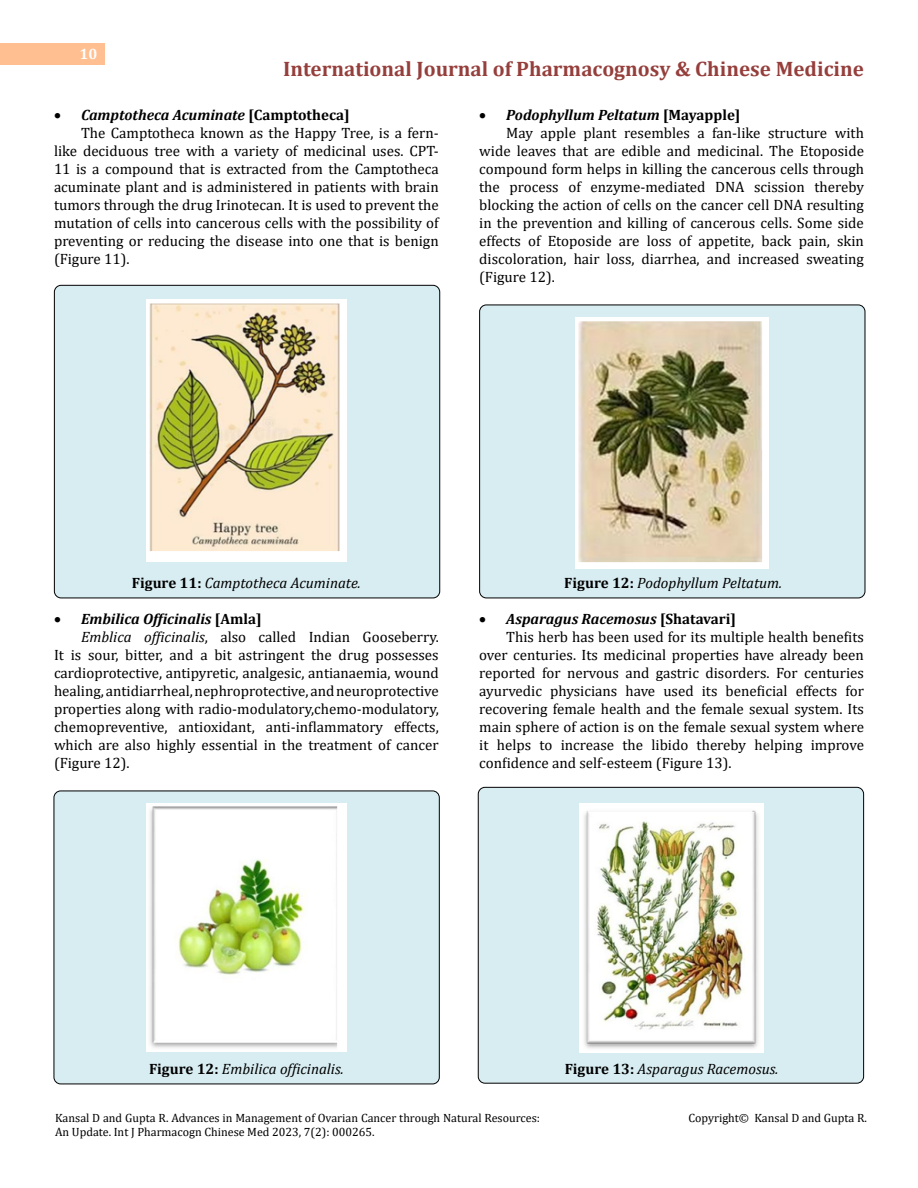
<style>
.page{position:relative;width:918px;height:1188px;background:#fff}
.page>*{position:absolute;margin:0;border:0;box-sizing:border-box;transform-origin:0 0}
.t1{font:700 21px "Cambria";color:#953f3c}
.t2{font:15px "Cambria";color:#000}
.t3{font:italic 700 15px "Cambria";color:#000}
.t4{font:italic 15px "Cambria";color:#000}
.t5{font:700 15px "Cambria";color:#fff}
.t6{font:12px/14.4px "Cambria";color:#000}
.s1{font-style:normal}
.s2{font-weight:700;font-style:normal}
.s3{font-style:italic}
</style>
<div class="page">
<div style="left:0;top:43px;width:105px;height:21px;background:#ffbf91"></div>
<div style="left:478px;top:787px;width:386px;height:296px;background:#d8edf2;border-radius:7px"></div>
<div style="left:478px;top:787px;width:386px;height:297px;border:1px solid #000;border-radius:7px"></div>
<div style="left:480px;top:305px;width:385px;height:293px;background:#d8edf2;border-radius:7px"></div>
<div style="left:479px;top:305px;width:386px;height:293px;border:1px solid #000;border-radius:7px"></div>
<div style="left:54px;top:791px;width:385px;height:293px;background:#d8edf2;border-radius:7px"></div>
<div style="left:54px;top:791px;width:386px;height:293px;border:1px solid #000;border-radius:7px"></div>
<div style="left:54px;top:285px;width:386px;height:313px;background:#d8edf2;border-radius:7px"></div>
<div style="left:54px;top:285px;width:386px;height:313px;border:1px solid #000;border-radius:7px"></div>
<img style="left:147px;top:300px;width:199px;height:262px">
<img style="left:146px;top:804px;width:201px;height:248px">
<img style="left:575px;top:318px;width:193px;height:251px">
<img style="left:580px;top:804px;width:184px;height:249px">
<p class="t5" style="left:80px;top:44px;width:19px">10</p>
<h1 class="t1" style="left:283px;top:54px;width:582px">International Journal of Pharmacognosy &amp; Chinese Medicine</h1>
<p class="t3" style="left:54px;top:104px;width:297px">• Camptotheca Acuminate <span class="s1">[Camptotheca]</span></p>
<p class="t2" style="left:81px;top:124px;width:359px">The Camptotheca known as the Happy Tree, is a fern-</p>
<p class="t2" style="left:54px;top:142px;width:386px">like deciduous tree with a variety of medicinal uses. CPT-</p>
<p class="t2" style="left:54px;top:160px;width:386px">11 is a compound that is extracted from the Camptotheca</p>
<p class="t2" style="left:54px;top:178px;width:386px">acuminate plant and is administered in patients with brain</p>
<p class="t2" style="left:54px;top:196px;width:386px">tumors through the drug Irinotecan. It is used to prevent the</p>
<p class="t2" style="left:54px;top:214px;width:386px">mutation of cells into cancerous cells with the possibility of</p>
<p class="t2" style="left:54px;top:232px;width:386px">preventing or reducing the disease into one that is benign</p>
<p class="t2" style="left:54px;top:250px;width:77px">(Figure 11).</p>
<p class="t3" style="left:479px;top:104px;width:263px">• Podophyllum Peltatum <span class="s1">[Mayapple]</span></p>
<p class="t2" style="left:506px;top:124px;width:359px">May apple plant resembles a fan-like structure with</p>
<p class="t2" style="left:479px;top:142px;width:386px">wide leaves that are edible and medicinal. The Etoposide</p>
<p class="t2" style="left:479px;top:160px;width:386px">compound form helps in killing the cancerous cells through</p>
<p class="t2" style="left:479px;top:178px;width:386px">the process of enzyme-mediated DNA scission thereby</p>
<p class="t2" style="left:479px;top:196px;width:386px">blocking the action of cells on the cancer cell DNA resulting</p>
<p class="t2" style="left:479px;top:214px;width:386px">in the prevention and killing of cancerous cells. Some side</p>
<p class="t2" style="left:479px;top:232px;width:386px">effects of Etoposide are loss of appetite, back pain, skin</p>
<p class="t2" style="left:479px;top:250px;width:386px">discoloration, hair loss, diarrhea, and increased sweating</p>
<p class="t2" style="left:479px;top:268px;width:77px">(Figure 12).</p>
<p class="t4" style="left:132px;top:572px;width:230px"><span class="s2">Figure 11:</span> Camptotheca Acuminate.</p>
<p class="t3" style="left:54px;top:608px;width:209px">• Embilica Officinalis <span class="s1">[Amla]</span></p>
<p class="t2" style="left:81px;top:628px;width:359px"><span class="s3">Emblica officinalis</span>, also called Indian Gooseberry.</p>
<p class="t2" style="left:54px;top:646px;width:386px">It is sour, bitter, and a bit astringent the drug possesses</p>
<p class="t2" style="left:54px;top:664px;width:386px">cardioprotective, antipyretic, analgesic, antianaemia, wound</p>
<p class="t2" style="left:54px;top:682px;width:386px">healing, antidiarrheal, nephroprotective, and neuroprotective</p>
<p class="t2" style="left:54px;top:700px;width:386px">properties along with radio-modulatory,chemo-modulatory,</p>
<p class="t2" style="left:54px;top:718px;width:386px">chemopreventive, antioxidant, anti-inflammatory effects,</p>
<p class="t2" style="left:54px;top:736px;width:386px">which are also highly essential in the treatment of cancer</p>
<p class="t2" style="left:54px;top:754px;width:77px">(Figure 12).</p>
<p class="t4" style="left:564px;top:572px;width:219px"><span class="s2">Figure 12:</span> Podophyllum Peltatum.</p>
<p class="t3" style="left:479px;top:608px;width:258px">• Asparagus Racemosus <span class="s1">[Shatavari]</span></p>
<p class="t2" style="left:506px;top:628px;width:359px">This herb has been used for its multiple health benefits</p>
<p class="t2" style="left:479px;top:646px;width:386px">over centuries. Its medicinal properties have already been</p>
<p class="t2" style="left:479px;top:664px;width:386px">reported for nervous and gastric disorders. For centuries</p>
<p class="t2" style="left:479px;top:682px;width:386px">ayurvedic physicians have used its beneficial effects for</p>
<p class="t2" style="left:479px;top:700px;width:386px">recovering female health and the female sexual system. Its</p>
<p class="t2" style="left:479px;top:718px;width:386px">main sphere of action is on the female sexual system where</p>
<p class="t2" style="left:479px;top:736px;width:386px">it helps to increase the libido thereby helping improve</p>
<p class="t2" style="left:479px;top:754px;width:254px">confidence and self-esteem (Figure 13).</p>
<p class="t4" style="left:149px;top:1058px;width:196px"><span class="s2">Figure 12:</span> Embilica officinalis.</p>
<p class="t4" style="left:565px;top:1058px;width:215px"><span class="s2">Figure 13:</span> Asparagus Racemosus.</p>
<p class="t6" style="left:55px;top:1111px;width:486px">Kansal D and Gupta R. Advances in Management of Ovarian Cancer through Natural Resources:<br>An Update. Int J Pharmacogn Chinese Med 2023, 7(2): 000265.</p>
<p class="t6" style="left:688px;top:1111px;width:180px">Copyright© Kansal D and Gupta R.</p>
</div>
